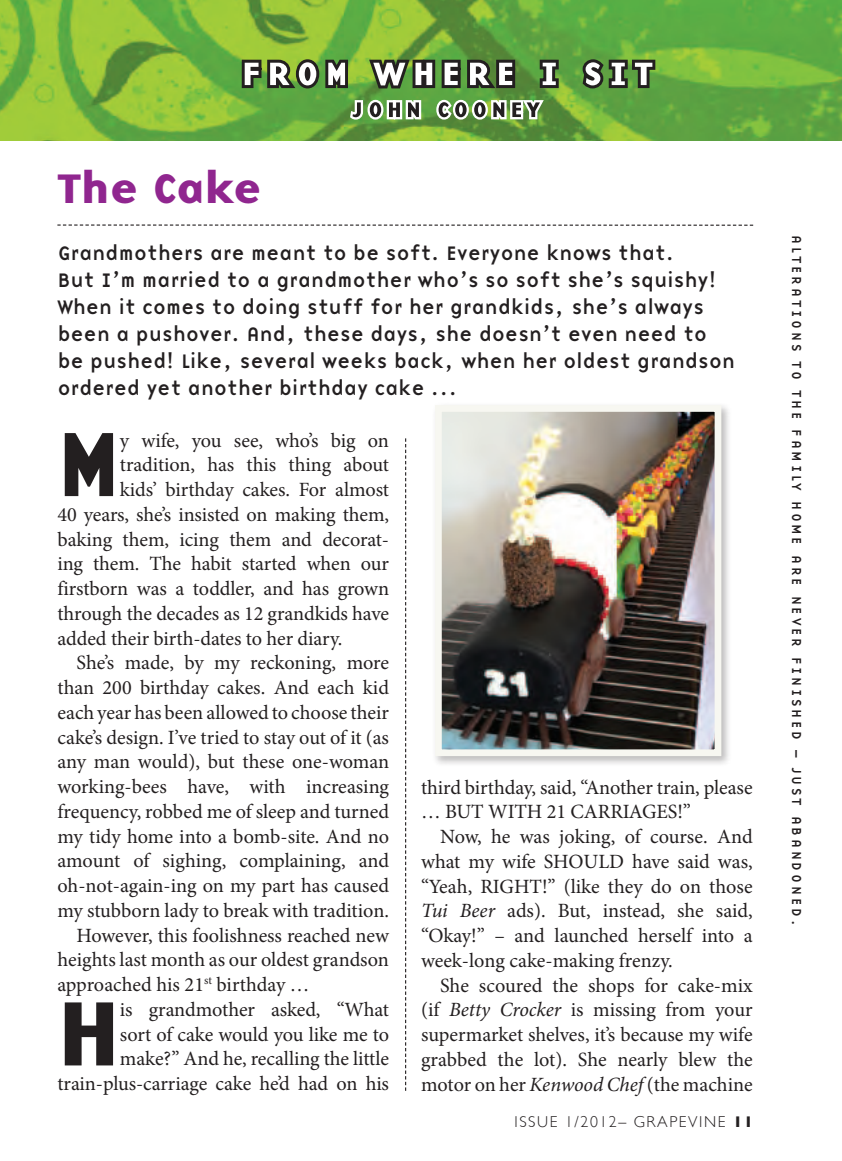
<style>
.page{position:relative;width:842px;height:1161px;background:#fff}
.page>*{position:absolute;margin:0;border:0;box-sizing:border-box;transform-origin:0 0}
.t1{font:94.5px "Base Nine B";color:#231f20}
.t2{font:42.75px "Base Nine B";color:#90268f}
.t3{font:20.25px/24.8px "Minion Pro";letter-spacing:-.005em;color:#231f20;text-align:right}
.t4{font:20.25px/27px "Base Nine";letter-spacing:-.02em;color:#231f20}
.t5{font:300 15.75px "Gill Sans";letter-spacing:.1em;color:#231f20}
.t6{font:13.5px "Base Nine";letter-spacing:.2em;color:#231f20}
.s1{font-style:italic}
.s2{font-weight:700}
</style>
<div class="page">
<img style="left:0;top:0;width:842px;height:140px">
<svg style="left:405px;top:438px;width:1px;height:653px"></svg>
<svg style="left:57px;top:224px;width:696px;height:2px"></svg>
<svg style="left:579px;top:56px;width:79px;height:35px"></svg>
<svg style="left:239px;top:50px;width:323px;height:74px;background:#749d5a"></svg>
<div style="left:432px;top:402px;width:299px;height:364px;background:#231f20;opacity:.3"></div>
<img style="left:443px;top:413px;width:270px;height:335px">
<div style="left:435px;top:405px;width:286px;height:351px;border:7px solid #f7f7f1"></div>
<h2 class="t2" style="left:57px;top:154px;width:206px">The Cake</h2>
<p class="t4" style="left:57px;top:239px;width:679px">Grandmothers are meant to be soft. Everyone knows that.<br>But I’m married to a grandmother who’s so soft she’s squishy!<br>When it comes to doing stuff for her grandkids, she’s always been a pushover. A nd, these days, she doesn’t even need to be pushed! Like, several weeks back, when her oldest grandson ordered yet another birthday cake …</p>
<h1 class="t1" style="left:57px;top:389px;width:65px">M</h1>
<p class="t3" style="left:120px;top:428px;width:271px">y wife, you see, who’s big on</p>
<p class="t3" style="left:120px;top:453px;width:271px">tradition, has this thing about</p>
<p class="t3" style="left:120px;top:477px;width:271px">kids’ birthday cakes. For almost</p>
<p class="t3" style="left:57px;top:502px;width:333px">40 years, she’s insisted on making them,</p>
<p class="t3" style="left:57px;top:527px;width:333px">baking them, icing them and decorat-</p>
<p class="t3" style="left:57px;top:551px;width:333px">ing them. The habit started when our</p>
<p class="t3" style="left:57px;top:576px;width:333px">firstborn was a toddler, and has grown</p>
<p class="t3" style="left:57px;top:601px;width:333px">through the decades as 12 grandkids have</p>
<p class="t3" style="left:57px;top:626px;width:287px">added their birth-dates to her diary.</p>
<p class="t3" style="left:77px;top:650px;width:314px">She’s made, by my reckoning, more</p>
<p class="t3" style="left:57px;top:675px;width:333px">than 200 birthday cakes. And each kid</p>
<p class="t3" style="left:57px;top:700px;width:333px">each year has been allowed to choose their</p>
<p class="t3" style="left:57px;top:725px;width:333px">cake’s design. I’ve tried to stay out of it (as</p>
<p class="t3" style="left:57px;top:749px;width:333px">any man would), but these one-woman</p>
<p class="t3" style="left:57px;top:774px;width:333px">working-bees have, with increasing</p>
<p class="t3" style="left:57px;top:799px;width:333px">frequency, robbed me of sleep and turned</p>
<p class="t3" style="left:57px;top:824px;width:333px">my tidy home into a bomb-site. And no</p>
<p class="t3" style="left:57px;top:848px;width:333px">amount of sighing, complaining, and</p>
<p class="t3" style="left:57px;top:873px;width:333px">oh-not-again-ing on my part has caused</p>
<p class="t3" style="left:57px;top:898px;width:333px">my stubborn lady to break with tradition.</p>
<p class="t3" style="left:77px;top:923px;width:314px">However, this foolishness reached new</p>
<p class="t3" style="left:57px;top:947px;width:333px">heights last month as our oldest grandson</p>
<p class="t3" style="left:57px;top:972px;width:254px">approached his 21<sup>st</sup> birthday …</p>
<h1 class="t1" style="left:57px;top:958px;width:65px">H</h1>
<p class="t3" style="left:57px;top:997px;width:333px">is grandmother asked, “What<br>sort of cake would you like me to make?” And he, recalling the little train-plus-carriage cake he’d had on his</p>
<p class="t3" style="left:421px;top:775px;width:333px;text-align:left">third birthday, said, “Another train, please … BUT</p>
<p class="t3" style="left:488px;top:799px;width:109px">WITH 21 CARRIA</p>
<p class="t3" style="left:642px;top:799px;width:50px">GES!”</p>
<p class="t3" style="left:440px;top:824px;width:314px">Now, he was joking, of course. And</p>
<p class="t3" style="left:421px;top:849px;width:333px">what my wife SHOU LD have said was,</p>
<p class="t3" style="left:421px;top:874px;width:333px">“Yeah, RIGHT!” (like they do on those</p>
<p class="t3" style="left:421px;top:898px;width:333px"><span class="s1">Tui Beer</span> ads). But, instead, she said,</p>
<p class="t3" style="left:421px;top:923px;width:333px">“Okay!” – and launched herself into a</p>
<p class="t3" style="left:421px;top:948px;width:253px">week-long cake-making frenzy.</p>
<p class="t3" style="left:440px;top:973px;width:314px">She scoured the shops for cake-mix</p>
<p class="t3" style="left:421px;top:997px;width:333px">(if <span class="s1">Betty Crocker</span> is missing from your</p>
<p class="t3" style="left:421px;top:1022px;width:333px">supermarket shelves, it’s because my wife</p>
<p class="t3" style="left:421px;top:1047px;width:333px">grabbed the lot). She nearly blew the</p>
<p class="t3" style="left:421px;top:1072px;width:333px">motor on her <span class="s1">Kenwood Chef</span> (the machine</p>
<p class="t5" style="left:514px;top:1112px;width:240px">ISSUE 1/2012– GRAPEVINE <span class="s2">11</span></p>
<p class="t6" style="left:806px;top:235px;width:691px;rotate:90deg">A lte rati ons to the f ami ly home are neve r fi nis he d – just abandone d.</p>
</div>
